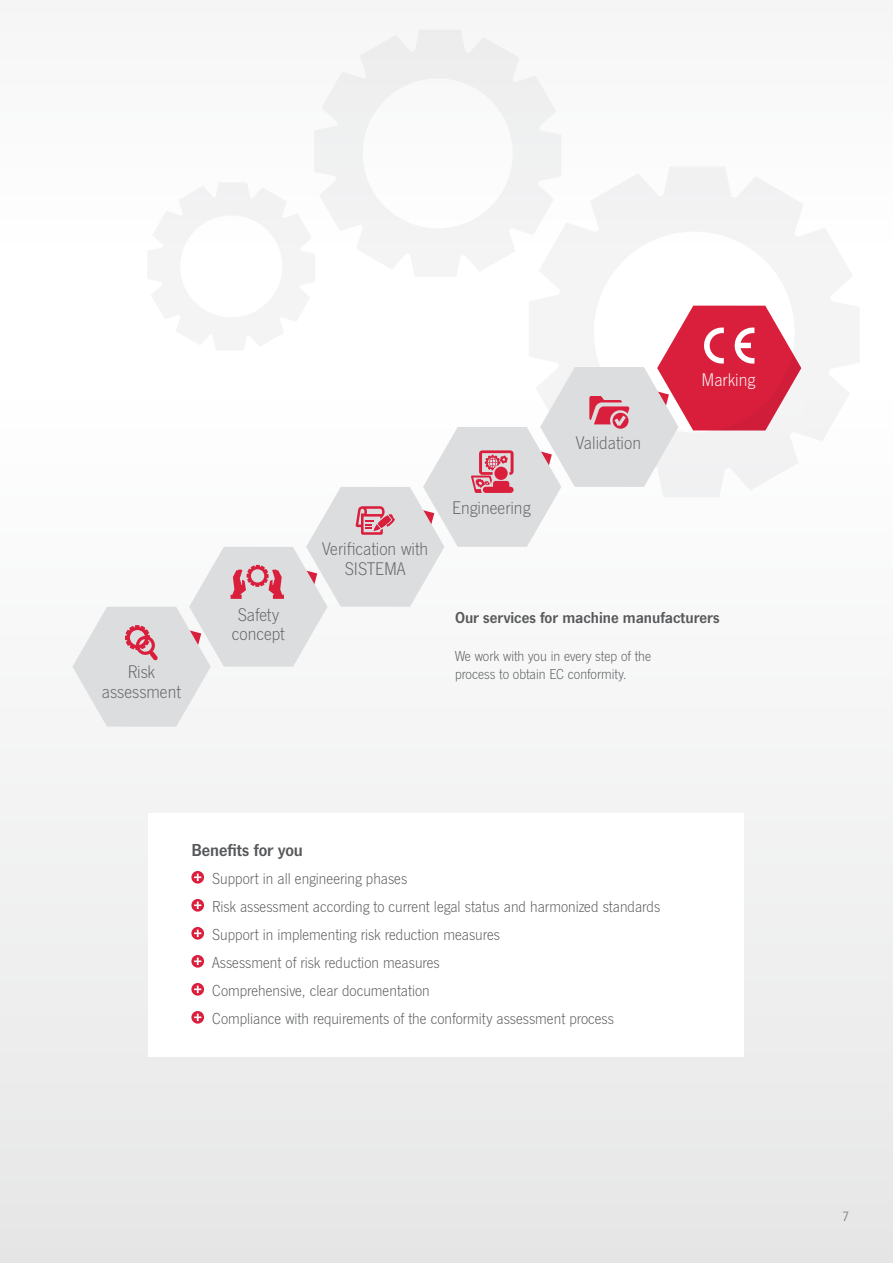
<style>
.page{position:relative;width:893px;height:1263px;background:#fff}
.page>*{position:absolute;margin:0;border:0;box-sizing:border-box;transform-origin:0 0}
.t1{font:300 19.05px/19.5px "News Got";color:#636366;text-align:center}
.t2{font:300 19.05px "News Got";color:#fff}
.t3{font:18px "News Got Dem";color:#57585a}
.t4{font:300 16.5px/28px "News Got";color:#57585a}
.t5{font:16.5px "News Got Dem";color:#57585a}
.t6{font:300 15px/18px "News Got";color:#57585a}
.t7{font:12px "News Gothic Std";color:#808285}
</style>
<div class="page">
<div style="left:0;top:0;width:893px;height:244px;background:#f9f9f9"></div>
<div style="left:0;top:397px;width:893px;height:866px;background:linear-gradient(to right,#ededee,#ededee)"></div>
<div style="left:149px;top:813px;width:595px;height:244px;background:#fff"></div>
<svg style="left:191px;top:871px;width:13px;height:13px"></svg>
<svg style="left:194px;top:873px;width:7px;height:8px"></svg>
<svg style="left:191px;top:899px;width:13px;height:13px"></svg>
<svg style="left:194px;top:901px;width:7px;height:8px"></svg>
<svg style="left:191px;top:927px;width:13px;height:13px"></svg>
<svg style="left:194px;top:929px;width:7px;height:8px"></svg>
<svg style="left:191px;top:955px;width:13px;height:13px"></svg>
<svg style="left:194px;top:957px;width:7px;height:8px"></svg>
<svg style="left:191px;top:983px;width:13px;height:13px"></svg>
<svg style="left:194px;top:985px;width:7px;height:8px"></svg>
<svg style="left:191px;top:1011px;width:13px;height:13px"></svg>
<svg style="left:194px;top:1013px;width:7px;height:8px"></svg>
<svg style="left:335px;top:30px;width:205px;height:55px;fill:#eee"></svg>
<svg style="left:804px;top:244px;width:56px;height:253px;fill:#f4f4f4"></svg>
<svg style="left:72px;top:244px;width:732px;height:483px"></svg>
<p class="t1" style="left:102px;top:662px;width:81px">Risk assessment</p>
<p class="t1" style="left:232px;top:605px;width:54px">Safety concept</p>
<p class="t1" style="left:322px;top:539px;width:107px">Verification with<br>SISTEMA</p>
<p class="t1" style="left:452px;top:498px;width:80px">Engineering</p>
<p class="t1" style="left:576px;top:434px;width:67px">Validation</p>
<p class="t2" style="left:701px;top:369px;width:55px">Marking</p>
<p class="t5" style="left:455px;top:607px;width:266px">Our services for machine manufacturers</p>
<p class="t6" style="left:455px;top:648px;width:198px">We work with you in every step of the process to obtain EC conformity.</p>
<p class="t3" style="left:191px;top:839px;width:113px">Benefits for you</p>
<p class="t4" style="left:212px;top:864px;width:449px">Support in all engineering phases<br>Risk assessment according to current legal status and harmonized standards Support in implementing risk reduction measures<br>Assessment of risk reduction measures<br>Comprehensive, clear documentation<br>Compliance with requirements of the conformity assessment process</p>
<p class="t7" style="left:842px;top:1209px;width:8px">7</p>
</div>
